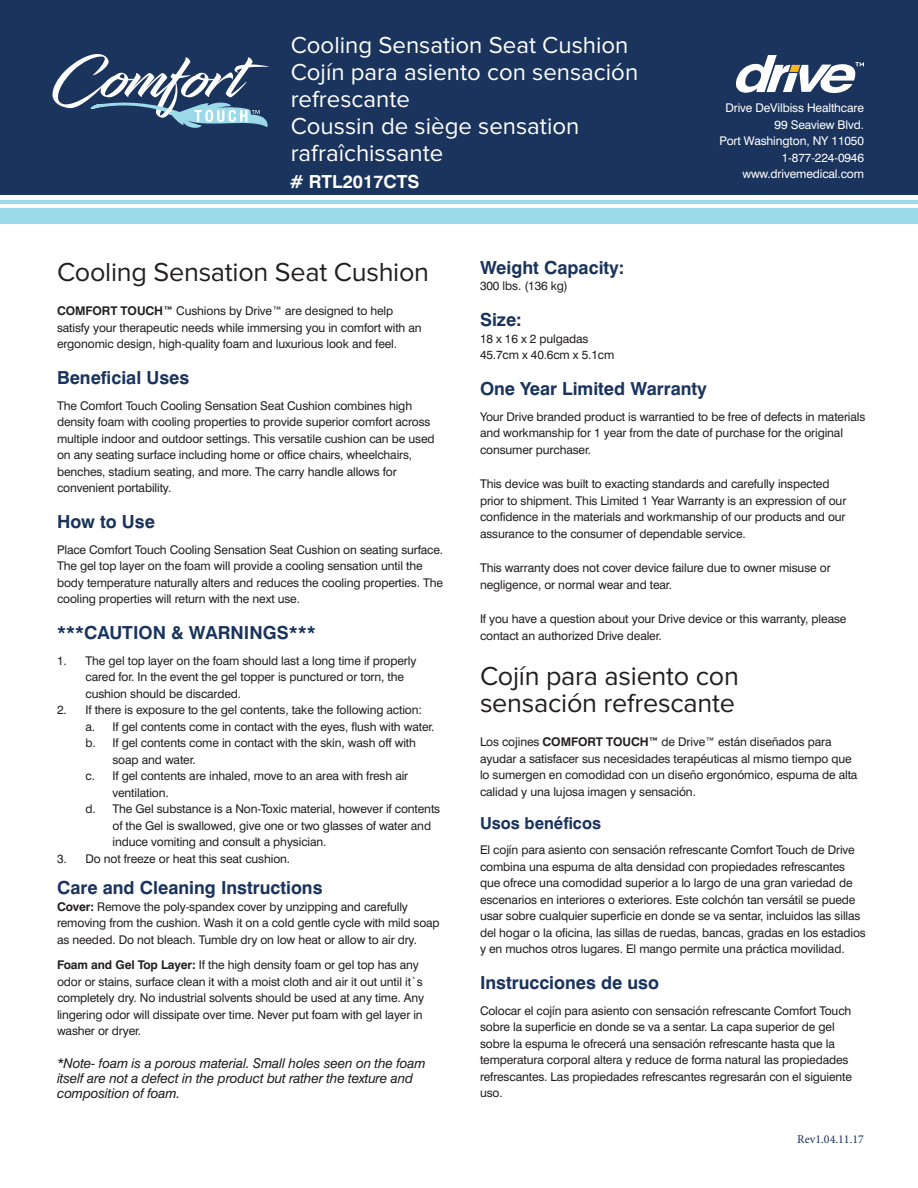
<style>
.page{position:relative;width:918px;height:1188px;background:#fff}
.page>*{position:absolute;margin:0;border:0;box-sizing:border-box;transform-origin:0 0}
.t1{font:27px/27px "Proxima Nova";letter-spacing:-.01em;color:#231f20}
.t2{font:24px/27px "Proxima Nova";color:#fff}
.t3{font:700 18px "Swiss 721 BT";color:#1a345d}
.t4{font:700 18px "Swiss 721 BT";color:#fff}
.t5{font:700 16.5px "Swiss 721 BT";color:#1a345d}
.t6{font:italic 13.5px/15px "Swiss 721 BT";letter-spacing:-.01em;color:#231f20}
.t7{font:12px/16.5px "Swiss 721 BT";letter-spacing:-.01em;color:#231f20}
.t8{font:12px/16.5px "Swiss 721 BT";letter-spacing:-.01em;color:#fff;text-align:right}
.t9{font:12px "Minion Pro";color:#1a345d}
.s1{font-weight:700}
</style>
<div class="page">
<div style="left:0;top:0;width:918px;height:194px;background:#1a345d"></div>
<svg style="left:52px;top:54px;width:217px;height:74px"></svg>
<hr style="left:0;top:200px;width:918px;height:4px;background:#9cdaea">
<div style="left:0;top:208px;width:918px;height:16px;background:#9cdaea"></div>
<svg style="left:736px;top:55px;width:128px;height:38px"></svg>
<h2 class="t2" style="left:291px;top:33px;width:349px">Cooling Sensation Seat Cushion<br>Cojín para asiento con sensación refrescante<br>Coussin de siège sensation rafraîchissante</h2>
<h3 class="t4" style="left:290px;top:170px;width:131px"># RTL2017CTS</h3>
<p class="t8" style="left:720px;top:100px;width:146px">Drive DeVilbiss Healthcare<br>99 Seaview Blvd.<br>Port Washington, NY 11050<br>1-877-224-0946 www.drivemedical.com</p>
<h1 class="t1" style="left:57px;top:259px;width:374px">Cooling Sensation Seat Cushion</h1>
<p class="t7" style="left:57px;top:302px;width:366px"><span class="s1">COMFORT TOUCH™</span> Cushions by Drive™ are designed to help satisfy your therapeutic needs while immersing you in comfort with an ergonomic design, high-quality foam and luxurious look and feel.</p>
<h3 class="t3" style="left:57px;top:367px;width:134px">Beneficial Uses</h3>
<p class="t7" style="left:57px;top:397px;width:379px">The Comfort Touch Cooling Sensation Seat Cushion combines high density foam with cooling properties to provide superior comfort across multiple indoor and outdoor settings. This versatile cushion can be used on any seating surface including home or office chairs, wheelchairs, benches, stadium seating, and more. The carry handle allows for convenient portability.</p>
<h3 class="t3" style="left:57px;top:511px;width:99px">How to Use</h3>
<p class="t7" style="left:57px;top:541px;width:388px">Place Comfort Touch Cooling Sensation Seat Cushion on seating surface.<br>The gel top layer on the foam will provide a cooling sensation until the body temperature naturally alters and reduces the cooling properties. The cooling properties will return with the next use.</p>
<h3 class="t3" style="left:57px;top:622px;width:260px">***CAUTION &amp; WARNINGS***</h3>
<p class="t7" style="left:86px;top:652px;width:332px;text-indent:-28px">1. The gel top layer on the foam should last a long time if properly cared for. In the event the gel topper is punctured or torn, the cushion should be discarded.</p>
<p class="t7" style="left:57px;top:701px;width:367px">2. If there is exposure to the gel contents, take the following action:</p>
<p class="t7" style="left:86px;top:718px;width:351px">a. If gel contents come in contact with the eyes, flush with water.</p>
<p class="t7" style="left:86px;top:734px;width:332px">b. If gel contents come in contact with the skin, wash off with</p>
<p class="t7" style="left:112px;top:751px;width:85px">soap and water.</p>
<p class="t7" style="left:86px;top:767px;width:324px">c. If gel contents are inhaled, move to an area with fresh air</p>
<p class="t7" style="left:112px;top:784px;width:58px">ventilation.</p>
<p class="t7" style="left:86px;top:800px;width:356px">d. The Gel substance is a Non-Toxic material, however if contents</p>
<p class="t7" style="left:112px;top:817px;width:320px">of the Gel is swallowed, give one or two glasses of water and</p>
<p class="t7" style="left:112px;top:833px;width:215px">induce vomiting and consult a physician.</p>
<p class="t7" style="left:57px;top:850px;width:235px">3. Do not freeze or heat this seat cushion.</p>
<h3 class="t3" style="left:57px;top:877px;width:267px">Care and Cleaning Instructions</h3>
<p class="t7" style="left:57px;top:898px;width:384px"><span class="s1">Cover:</span> Remove the poly-spandex cover by unzipping and carefully removing from the cushion. Wash it on a cold gentle cycle with mild soap as needed. Do not bleach. Tumble dry on low heat or allow to air dry.</p>
<p class="t7" style="left:57px;top:956px;width:369px"><span class="s1">Foam and Gel Top Layer:</span> If the high density foam or gel top has any odor or stains, surface clean it with a moist cloth and air it out until it`s completely dry. No industrial solvents should be used at any time. Any lingering odor will dissipate over time. Never put foam with gel layer in washer or dryer.</p>
<p class="t6" style="left:57px;top:1056px;width:370px">*Note- foam is a porous material. Small holes seen on the foam itself are not a defect in the product but rather the texture and composition of foam.</p>
<h3 class="t3" style="left:480px;top:256px;width:146px">Weight Capacity:</h3>
<p class="t7" style="left:480px;top:278px;width:89px">300 lbs. (136 kg)</p>
<h3 class="t3" style="left:480px;top:309px;width:43px">Size:</h3>
<p class="t7" style="left:480px;top:330px;width:136px">18 x 16 x 2 pulgadas<br>45.7cm x 40.6cm x 5.1cm</p>
<h3 class="t3" style="left:480px;top:378px;width:228px">One Year Limited Warranty</h3>
<p class="t7" style="left:480px;top:408px;width:387px">Your Drive branded product is warrantied to be free of defects in materials and workmanship for 1 year from the date of purchase for the original consumer purchaser.</p>
<p class="t7" style="left:480px;top:476px;width:368px">This device was built to exacting standards and carefully inspected prior to shipment. This Limited 1 Year Warranty is an expression of our confidence in the materials and workmanship of our products and our assurance to the consumer of dependable service.</p>
<p class="t7" style="left:480px;top:560px;width:352px">This warranty does not cover device failure due to owner misuse or negligence, or normal wear and tear.</p>
<p class="t7" style="left:480px;top:611px;width:368px">If you have a question about your Drive device or this warranty, please contact an authorized Drive dealer.</p>
<h1 class="t1" style="left:480px;top:663px;width:261px">Cojín para asiento con sensación refrescante</h1>
<p class="t7" style="left:480px;top:734px;width:379px">Los cojines <span class="s1">COMFORT TOUCH™</span> de Drive™ están diseñados para ayudar a satisfacer sus necesidades terapéuticas al mismo tiempo que lo sumergen en comodidad con un diseño ergonómico, espuma de alta calidad y una lujosa imagen y sensación.</p>
<h3 class="t5" style="left:480px;top:813px;width:123px">Usos benéficos</h3>
<p class="t7" style="left:480px;top:842px;width:387px">El cojín para asiento con sensación refrescante Comfort Touch de Drive combina una espuma de alta densidad con propiedades refrescantes que ofrece una comodidad superior a lo largo de una gran variedad de escenarios en interiores o exteriores. Este colchón tan versátil se puede usar sobre cualquier superficie en donde se va sentar, incluidos las sillas del hogar o la oficina, las sillas de ruedas, bancas, gradas en los estadios y en muchos otros lugares. El mango permite una práctica movilidad.</p>
<h3 class="t3" style="left:480px;top:972px;width:181px">Instrucciones de uso</h3>
<p class="t7" style="left:480px;top:1002px;width:374px">Colocar el cojín para asiento con sensación refrescante Comfort Touch sobre la superficie en donde se va a sentar. La capa superior de gel sobre la espuma le ofrecerá una sensación refrescante hasta que la temperatura corporal altera y reduce de forma natural las propiedades refrescantes. Las propiedades refrescantes regresarán con el siguiente uso.</p>
<p class="t9" style="left:797px;top:1131px;width:68px">Rev1.04.11.17</p>
</div>
